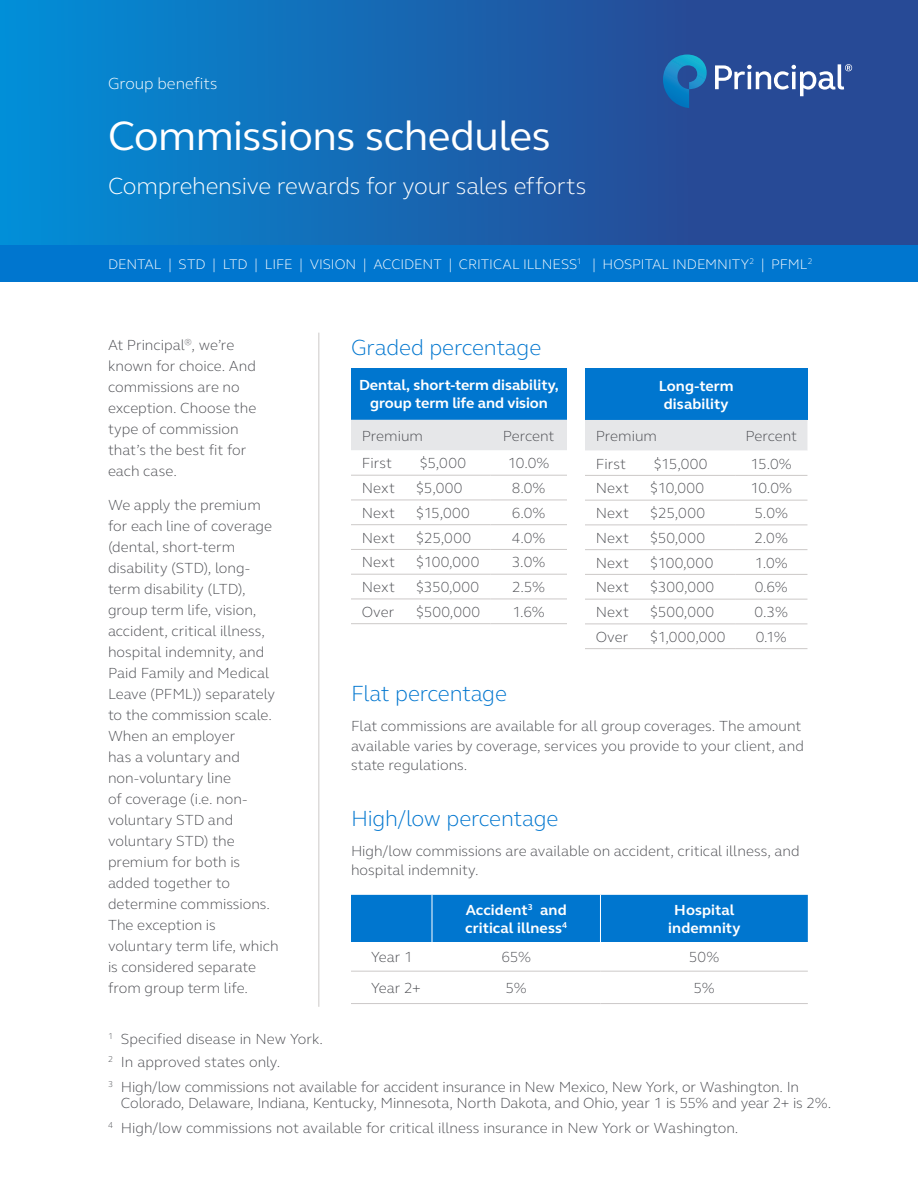
<style>
.page{position:relative;width:918px;height:1188px;background:#fff}
.page>*{position:absolute;margin:0;border:0;box-sizing:border-box;transform-origin:0 0}
.t1{font:42px "FS Elliot Pro";letter-spacing:-.01em;color:#fff}
.t2{font:300 24px "FS Elliot Pro";letter-spacing:-.01em;color:#fff}
.t3{font:300 22.5px "FS Elliot Pro";letter-spacing:-.01em;color:#0076cf}
.t4{font:300 16.5px "FS Elliot Pro";color:#fff}
.t5{font:300 15px/21px "FS Elliot Pro";color:#4d4e53}
.t6{font:700 15px/18px "FS Elliot Pro";letter-spacing:.005em;color:#fff;text-align:center}
.t7{font:300 14.25px "FS Elliot Pro";color:#fff}
</style>
<div class="page">
<svg style="left:0;top:0;width:918px;height:246px;background:#1765b0"></svg>
<hr style="left:318px;top:333px;width:1px;height:674px;background:#ccc9c8">
<svg style="left:663px;top:55px;width:44px;height:53px;background:#1a70b2"></svg>
<svg style="left:715px;top:64px;width:137px;height:32px"></svg>
<div style="left:0;top:246px;width:918px;height:36px;background:#0076cf"></div>
<div style="left:351px;top:368px;width:216px;height:52px;background:#0076cf"></div>
<svg style="left:351px;top:420px;width:216px;height:205px"></svg>
<hr style="left:351px;top:475px;width:139px;height:1px;background:#ccc9c8">
<hr style="left:490px;top:475px;width:77px;height:1px;background:#ccc9c8">
<hr style="left:351px;top:500px;width:139px;height:1px;background:#ccc9c8">
<hr style="left:490px;top:500px;width:77px;height:1px;background:#ccc9c8">
<hr style="left:351px;top:524px;width:139px;height:1px;background:#ccc9c8">
<hr style="left:490px;top:524px;width:77px;height:1px;background:#ccc9c8">
<hr style="left:351px;top:549px;width:139px;height:1px;background:#ccc9c8">
<hr style="left:490px;top:549px;width:77px;height:1px;background:#ccc9c8">
<hr style="left:351px;top:574px;width:139px;height:1px;background:#ccc9c8">
<hr style="left:490px;top:574px;width:77px;height:1px;background:#ccc9c8">
<hr style="left:351px;top:599px;width:139px;height:1px;background:#ccc9c8">
<hr style="left:490px;top:599px;width:77px;height:1px;background:#ccc9c8">
<hr style="left:351px;top:623px;width:139px;height:1px;background:#ccc9c8">
<hr style="left:490px;top:623px;width:77px;height:1px;background:#ccc9c8">
<div style="left:585px;top:368px;width:222px;height:52px;background:#0076cf"></div>
<svg style="left:585px;top:420px;width:222px;height:204px"></svg>
<hr style="left:585px;top:475px;width:150px;height:1px;background:#ccc9c8">
<hr style="left:735px;top:475px;width:72px;height:1px;background:#ccc9c8">
<hr style="left:585px;top:500px;width:150px;height:1px;background:#ccc9c8">
<hr style="left:735px;top:500px;width:72px;height:1px;background:#ccc9c8">
<hr style="left:585px;top:525px;width:150px;height:1px;background:#ccc9c8">
<hr style="left:735px;top:525px;width:72px;height:1px;background:#ccc9c8">
<hr style="left:585px;top:549px;width:150px;height:1px;background:#ccc9c8">
<hr style="left:735px;top:549px;width:72px;height:1px;background:#ccc9c8">
<hr style="left:585px;top:574px;width:150px;height:1px;background:#ccc9c8">
<hr style="left:735px;top:574px;width:72px;height:1px;background:#ccc9c8">
<hr style="left:585px;top:599px;width:150px;height:1px;background:#ccc9c8">
<hr style="left:735px;top:599px;width:72px;height:1px;background:#ccc9c8">
<hr style="left:585px;top:624px;width:150px;height:1px;background:#ccc9c8">
<hr style="left:585px;top:648px;width:150px;height:1px;background:#ccc9c8">
<hr style="left:735px;top:624px;width:72px;height:1px;background:#ccc9c8">
<hr style="left:735px;top:648px;width:72px;height:1px;background:#ccc9c8">
<div style="left:351px;top:895px;width:457px;height:47px;background:#0076cf"></div>
<hr style="left:351px;top:971px;width:81px;height:1px;background:#ccc9c8">
<hr style="left:432px;top:971px;width:168px;height:1px;background:#ccc9c8">
<hr style="left:351px;top:1003px;width:81px;height:1px;background:#ccc9c8">
<hr style="left:432px;top:1003px;width:168px;height:1px;background:#ccc9c8">
<hr style="left:600px;top:971px;width:208px;height:1px;background:#ccc9c8">
<hr style="left:600px;top:1003px;width:208px;height:1px;background:#ccc9c8">
<hr style="left:432px;top:895px;width:1px;height:47px;background:#fff">
<hr style="left:600px;top:895px;width:1px;height:47px;background:#fff">
<p class="t4" style="left:108px;top:72px;width:111px">Group benefits</p>
<h1 class="t1" style="left:108px;top:108px;width:444px">Commissions schedules</h1>
<h2 class="t2" style="left:108px;top:170px;width:480px">Comprehensive rewards for your sales efforts</h2>
<p class="t7" style="left:108px;top:255px;width:706px">DENTAL | STD | LTD | LIFE | VISION | ACCIDENT | CRITICAL ILLNESS<sup>1</sup> | HOSPITAL INDEMNITY<sup>2</sup> | PFML<sup>2</sup></p>
<p class="t5" style="left:108px;top:333px;width:150px">At Principal<sup>®</sup>, we’re known for choice. And commissions are no exception. Choose the type of commission that’s the best fit for each case.</p>
<p class="t5" style="left:108px;top:494px;width:172px">We apply the premium for each line of coverage (dental, short-term disability (STD), long&shy;term disability (LTD), group term life, vision, accident, critical illness, hospital indemnity, and<br>Paid Family and Medical<br>Leave (PFML)) separately to the commission scale.<br>When an employer<br>has a voluntary and non-voluntary line<br>of coverage (i.e. non&shy;voluntary STD and voluntary STD) the premium for both is added together to determine commissions.<br>The exception is voluntary term life, which is considered separate from group term life.</p>
<h3 class="t3" style="left:351px;top:332px;width:192px">Graded percentage</h3>
<p class="t6" style="left:359px;top:376px;width:201px">Dental, short-term disability, group term life and vision</p>
<p class="t5" style="left:362px;top:425px;width:63px">Premium</p>
<p class="t5" style="left:503px;top:425px;width:53px">Percent</p>
<p class="t5" style="left:362px;top:452px;width:32px">First</p>
<p class="t5" style="left:419px;top:452px;width:48px">$5,000</p>
<p class="t5" style="left:508px;top:452px;width:43px">10.0%</p>
<p class="t5" style="left:362px;top:477px;width:35px">Next</p>
<p class="t5" style="left:416px;top:477px;width:48px">$5,000</p>
<p class="t5" style="left:512px;top:477px;width:35px">8.0%</p>
<p class="t5" style="left:362px;top:502px;width:35px">Next</p>
<p class="t5" style="left:416px;top:502px;width:56px">$15,000</p>
<p class="t5" style="left:512px;top:502px;width:35px">6.0%</p>
<p class="t5" style="left:362px;top:527px;width:35px">Next</p>
<p class="t5" style="left:416px;top:527px;width:57px">$25,000</p>
<p class="t5" style="left:512px;top:527px;width:35px">4.0%</p>
<p class="t5" style="left:362px;top:551px;width:35px">Next</p>
<p class="t5" style="left:416px;top:551px;width:65px">$100,000</p>
<p class="t5" style="left:512px;top:551px;width:35px">3.0%</p>
<p class="t5" style="left:362px;top:576px;width:35px">Next</p>
<p class="t5" style="left:416px;top:576px;width:65px">$350,000</p>
<p class="t5" style="left:512px;top:576px;width:34px">2.5%</p>
<p class="t5" style="left:362px;top:601px;width:34px">Over</p>
<p class="t5" style="left:416px;top:601px;width:66px">$500,000</p>
<p class="t5" style="left:512px;top:601px;width:34px">1.6%</p>
<p class="t6" style="left:659px;top:376px;width:77px">Long-term disability</p>
<p class="t5" style="left:596px;top:425px;width:63px">Premium</p>
<p class="t5" style="left:745px;top:425px;width:53px">Percent</p>
<p class="t5" style="left:596px;top:453px;width:32px">First</p>
<p class="t5" style="left:653px;top:453px;width:56px">$15,000</p>
<p class="t5" style="left:751px;top:453px;width:43px">15.0%</p>
<p class="t5" style="left:596px;top:477px;width:35px">Next</p>
<p class="t5" style="left:650px;top:477px;width:56px">$10,000</p>
<p class="t5" style="left:750px;top:477px;width:43px">10.0%</p>
<p class="t5" style="left:596px;top:502px;width:35px">Next</p>
<p class="t5" style="left:650px;top:502px;width:57px">$25,000</p>
<p class="t5" style="left:754px;top:502px;width:35px">5.0%</p>
<p class="t5" style="left:596px;top:527px;width:35px">Next</p>
<p class="t5" style="left:650px;top:527px;width:57px">$50,000</p>
<p class="t5" style="left:755px;top:527px;width:35px">2.0%</p>
<p class="t5" style="left:596px;top:552px;width:35px">Next</p>
<p class="t5" style="left:650px;top:552px;width:65px">$100,000</p>
<p class="t5" style="left:755px;top:552px;width:35px">1.0%</p>
<p class="t5" style="left:596px;top:576px;width:35px">Next</p>
<p class="t5" style="left:650px;top:576px;width:66px">$300,000</p>
<p class="t5" style="left:755px;top:576px;width:35px">0.6%</p>
<p class="t5" style="left:596px;top:601px;width:35px">Next</p>
<p class="t5" style="left:650px;top:601px;width:66px">$500,000</p>
<p class="t5" style="left:755px;top:601px;width:35px">0.3%</p>
<p class="t5" style="left:596px;top:626px;width:34px">Over</p>
<p class="t5" style="left:650px;top:626px;width:77px">$1,000,000</p>
<p class="t5" style="left:756px;top:626px;width:33px">0.1%</p>
<h3 class="t3" style="left:351px;top:678px;width:157px">Flat percentage</h3>
<p class="t5" style="left:351px;top:716px;width:454px;line-height:19.5px">Flat commissions are available for all group coverages. The amount available varies by coverage, services you provide to your client, and state regulations.</p>
<h3 class="t3" style="left:351px;top:803px;width:209px">High/low percentage</h3>
<p class="t5" style="left:351px;top:841px;width:450px;line-height:19.5px">High/low commissions are available on accident, critical illness, and hospital indemnity.</p>
<p class="t6" style="left:465px;top:901px;width:103px;text-align:left">Accident<sup>3</sup> and critical illness<sup>4</sup></p>
<p class="t6" style="left:668px;top:901px;width:74px">Hospital indemnity</p>
<p class="t5" style="left:371px;top:946px;width:43px">Year 1</p>
<p class="t5" style="left:501px;top:946px;width:31px">65%</p>
<p class="t5" style="left:689px;top:946px;width:32px">50%</p>
<p class="t5" style="left:371px;top:977px;width:51px">Year 2+</p>
<p class="t5" style="left:506px;top:977px;width:23px">5%</p>
<p class="t5" style="left:694px;top:977px;width:23px">5%</p>
<p class="t5" style="left:108px;top:1027px;width:217px;line-height:23.2px"><sup>1</sup> Specified disease in New York.<br><sup>2</sup> In approved states only.</p>
<p class="t5" style="left:121px;top:1078px;width:712px;line-height:16.5px;text-indent:-13px"><sup>3</sup> High/low commissions not available for accident insurance in New Mexico, New York, or Washington. In<br>Colorado, Delaware, Indiana, Kentucky, Minnesota, North Dakota, and Ohio, year 1 is 55% and year 2+ is 2%.</p>
<p class="t5" style="left:108px;top:1117px;width:632px"><sup>4</sup> High/low commissions not available for critical illness insurance in New York or Washington.</p>
</div>
